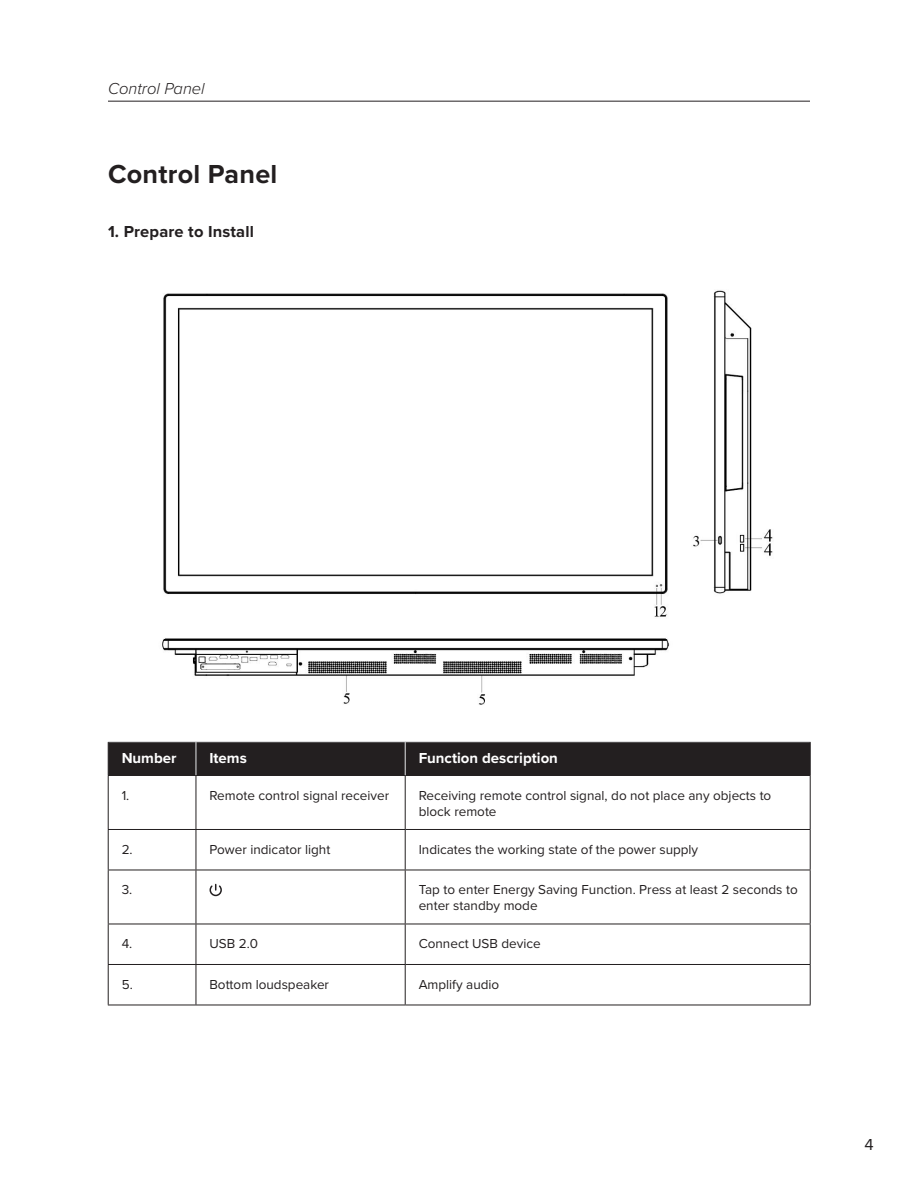
<style>
.page{position:relative;width:918px;height:1188px;background:#fff}
.page>*{position:absolute;margin:0;border:0;box-sizing:border-box;transform-origin:0 0}
.t1{font:700 27px "Proxima Nova";letter-spacing:.01em;color:#231f20}
.t2{font:700 16.5px "Proxima Nova";letter-spacing:.01em;color:#231f20}
.Heading_Overview{font:italic 300 16.5px "Proxima Nova";color:#231f20}
.t3{font:16.5px "Proxima Nova";color:#231f20}
.t4{font:700 15px "Proxima Nova";color:#fff}
.t5{font:13.5px/16.2px "Proxima Nova";color:#231f20}
</style>
<div class="page">
<div style="left:109px;top:742px;width:701px;height:33px;background:#231f20"></div>
<hr style="left:108px;top:775px;width:88px;height:1px;background:#231f20">
<hr style="left:108px;top:776px;width:1px;height:53px;background:#231f20">
<hr style="left:196px;top:775px;width:209px;height:1px;background:#231f20">
<hr style="left:196px;top:776px;width:1px;height:53px;background:#231f20">
<hr style="left:405px;top:775px;width:406px;height:1px;background:#231f20">
<hr style="left:405px;top:776px;width:1px;height:53px;background:#231f20">
<hr style="left:810px;top:776px;width:1px;height:53px;background:#231f20">
<hr style="left:108px;top:829px;width:88px;height:1px;background:#231f20">
<hr style="left:108px;top:830px;width:1px;height:40px;background:#231f20">
<hr style="left:196px;top:829px;width:209px;height:1px;background:#231f20">
<hr style="left:196px;top:830px;width:1px;height:40px;background:#231f20">
<hr style="left:405px;top:829px;width:406px;height:1px;background:#231f20">
<hr style="left:405px;top:830px;width:1px;height:40px;background:#231f20">
<hr style="left:810px;top:830px;width:1px;height:40px;background:#231f20">
<hr style="left:108px;top:870px;width:88px;height:1px;background:#231f20">
<hr style="left:108px;top:870px;width:1px;height:54px;background:#231f20">
<hr style="left:196px;top:870px;width:209px;height:1px;background:#231f20">
<hr style="left:196px;top:870px;width:1px;height:54px;background:#231f20">
<hr style="left:405px;top:870px;width:406px;height:1px;background:#231f20">
<hr style="left:405px;top:870px;width:1px;height:54px;background:#231f20">
<hr style="left:810px;top:870px;width:1px;height:54px;background:#231f20">
<hr style="left:108px;top:924px;width:88px;height:1px;background:#231f20">
<hr style="left:108px;top:924px;width:1px;height:40px;background:#231f20">
<hr style="left:196px;top:924px;width:209px;height:1px;background:#231f20">
<hr style="left:196px;top:924px;width:1px;height:40px;background:#231f20">
<hr style="left:405px;top:924px;width:406px;height:1px;background:#231f20">
<hr style="left:405px;top:924px;width:1px;height:40px;background:#231f20">
<hr style="left:810px;top:924px;width:1px;height:40px;background:#231f20">
<hr style="left:108px;top:964px;width:88px;height:1px;background:#231f20">
<hr style="left:108px;top:965px;width:1px;height:40px;background:#231f20">
<hr style="left:196px;top:964px;width:209px;height:1px;background:#231f20">
<hr style="left:196px;top:965px;width:1px;height:40px;background:#231f20">
<hr style="left:405px;top:964px;width:406px;height:1px;background:#231f20">
<hr style="left:405px;top:965px;width:1px;height:40px;background:#231f20">
<hr style="left:810px;top:965px;width:1px;height:40px;background:#231f20">
<hr style="left:108px;top:1005px;width:88px;height:1px;background:#231f20">
<hr style="left:196px;top:1005px;width:209px;height:1px;background:#231f20">
<hr style="left:405px;top:1005px;width:406px;height:1px;background:#231f20">
<hr style="left:108px;top:741px;width:88px;height:1px;background:#e6e7e9">
<hr style="left:196px;top:741px;width:209px;height:1px;background:#e6e7e9">
<hr style="left:196px;top:742px;width:1px;height:33px;background:#e6e7e9">
<hr style="left:405px;top:741px;width:406px;height:1px;background:#e6e7e9">
<hr style="left:405px;top:742px;width:1px;height:33px;background:#e6e7e9">
<hr style="left:810px;top:742px;width:1px;height:33px;background:#231f20">
<hr style="left:108px;top:742px;width:1px;height:33px;background:#231f20">
<hr style="left:108px;top:101px;width:702px;height:1px;background:#231f20">
<svg style="left:209px;top:883px;width:13px;height:14px"></svg>
<img style="left:162px;top:290px;width:611px;height:415px">
<p class="Heading_Overview" style="left:108px;top:76px;width:98px">Control Panel</p>
<h1 class="t1" style="left:108px;top:154px;width:171px">Control Panel</h1>
<h2 class="t2" style="left:108px;top:219px;width:147px">1. Prepare to Install</h2>
<p class="t4" style="left:122px;top:747px;width:56px">Number</p>
<p class="t4" style="left:209px;top:747px;width:39px">Items</p>
<p class="t4" style="left:419px;top:747px;width:141px">Function description</p>
<p class="t5" style="left:122px;top:786px;width:9px">1.</p>
<p class="t5" style="left:209px;top:786px;width:181px">Remote control signal receiver</p>
<p class="t5" style="left:419px;top:786px;width:354px">Receiving remote control signal, do not place any objects to block remote</p>
<p class="t5" style="left:122px;top:840px;width:13px">2.</p>
<p class="t5" style="left:209px;top:840px;width:122px">Power indicator light</p>
<p class="t5" style="left:419px;top:840px;width:281px">Indicates the working state of the power supply</p>
<p class="t5" style="left:122px;top:881px;width:12px">3.</p>
<p class="t5" style="left:419px;top:881px;width:381px">Tap to enter Energy Saving Function. Press at least 2 seconds to enter standby mode</p>
<p class="t5" style="left:122px;top:935px;width:12px">4.</p>
<p class="t5" style="left:209px;top:935px;width:50px">USB 2.0</p>
<p class="t5" style="left:419px;top:935px;width:124px">Connect USB device</p>
<p class="t5" style="left:122px;top:975px;width:13px">5.</p>
<p class="t5" style="left:209px;top:975px;width:121px">Bottom loudspeaker</p>
<p class="t5" style="left:419px;top:975px;width:82px">Amplify audio</p>
<p class="t3" style="left:864px;top:1132px;width:11px">4</p>
</div>
